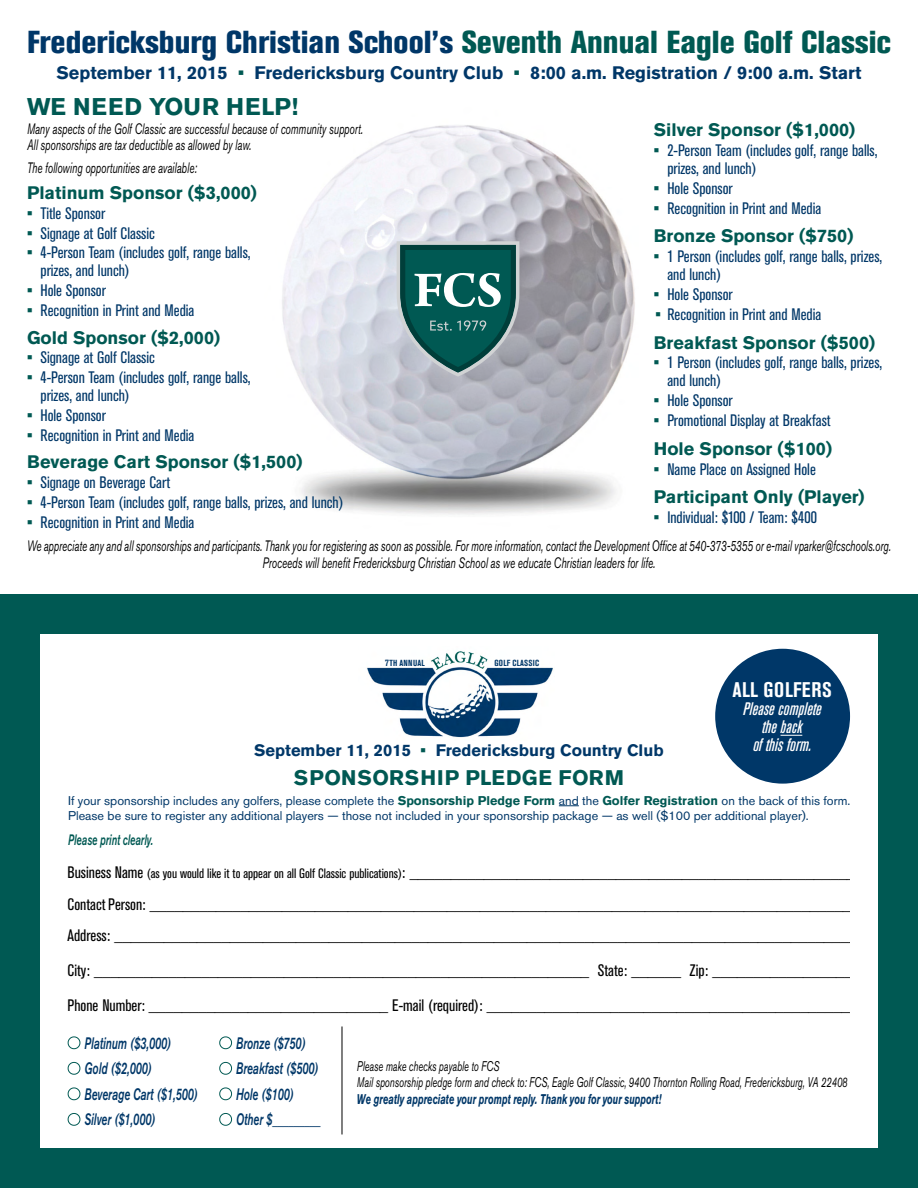
<style>
.page{position:relative;width:918px;height:1188px;background:#fff}
.page>*{position:absolute;margin:0;border:0;box-sizing:border-box;transform-origin:0 0}
.t1{font:800 condensed 31.5px "Akzidenz Grotesk BE";color:#003768}
.t2{font:700 24px "Akzidenz Grotesk BE";letter-spacing:.04em;color:#005953}
.t3{font:700 21px "Akzidenz Grotesk BE";letter-spacing:.035em;color:#005953}
.t4{font:700 condensed 21px "Akzidenz Grotesk BE";letter-spacing:.03em;color:#fff}
.t5{font:700 18px "Akzidenz Grotesk BE";color:#005953}
.t6{font:700 18px "Akzidenz Grotesk BE";color:#003768}
.t7{font:italic 500 condensed 18px/18px "Akzidenz Grotesk BE";color:#fff;text-align:center}
.t8{font:condensed 16.5px/18px "Akzidenz Grotesk BE";color:#003768}
.t9{font:condensed 16.5px/31.5px "Akzidenz Grotesk BE";color:#000}
.t10{font:italic 500 16.5px/25.5px "Akzidenz Grotesk BE";color:#003768;scale:.65 1}
.t11{font:700 16.5px "Akzidenz Grotesk BE";color:#003768}
.t12{font:italic 15px/16.5px "Akzidenz Grotesk BE";color:#000;scale:.65 1}
.t13{font:italic 500 15px "Akzidenz Grotesk BE";color:#005953;scale:.65 1}
.t14{font:italic 13.95px/16.2px "Akzidenz Grotesk BE";color:#000;scale:.65 1}
.t15{font:italic 700 13.95px "Akzidenz Grotesk BE";color:#003768;scale:.65 1}
.t16{font:12.6px/15.3px "Akzidenz Grotesk BE";color:#003768}
.t17{font:700 condensed 8.85px "Akzidenz Grotesk BE";letter-spacing:.02em;color:#003768}
.s1{color:#005953}
.s2{font-weight:700;font-stretch:normal;color:#005953}
.s3{font-size:9.45px}
.s4{font-weight:700;color:#005953}
.s5{font-size:13.5px}
</style>
<div class="page">
<img style="left:282px;top:125px;width:353px;height:390px">
<div style="left:0;top:594px;width:918px;height:594px;background:#005953"></div>
<div style="left:41px;top:634px;width:837px;height:514px;background:#fff"></div>
<svg style="left:67px;top:1036px;width:14px;height:14px"></svg>
<svg style="left:67px;top:1062px;width:14px;height:13px"></svg>
<svg style="left:67px;top:1087px;width:14px;height:14px"></svg>
<svg style="left:67px;top:1113px;width:14px;height:13px"></svg>
<svg style="left:219px;top:1036px;width:13px;height:14px"></svg>
<svg style="left:219px;top:1062px;width:13px;height:13px"></svg>
<svg style="left:219px;top:1087px;width:13px;height:14px"></svg>
<svg style="left:219px;top:1113px;width:13px;height:13px"></svg>
<hr style="left:342px;top:1026px;width:1px;height:108px;background:#000">
<img style="left:367px;top:651px;width:186px;height:87px">
<svg style="left:367px;top:670px;width:18px;height:68px"></svg>
<div style="left:715px;top:649px;width:135px;height:135px;background:#003768;border-radius:50%"></div>
<svg style="left:781px;top:735px;width:21px;height:1px"></svg>
<svg style="left:559px;top:805px;width:20px;height:1px"></svg>
<svg style="left:397px;top:241px;width:122px;height:136px;background:#457d7b"></svg>
<h1 class="t1" style="left:27px;top:24px;width:865px">Fredericksburg Christian School’s <span class="s1">Seventh Annual Eagle Golf Classic</span></h1>
<p class="t6" style="left:57px;top:63px;width:806px">September 11, 2015 <span class="s1">•</span> Fredericksburg Country Club <span class="s1">•</span> 8:00 a.m. Registration / 9:00 a.m. Start</p>
<h2 class="t2" style="left:27px;top:93px;width:273px">WE NEED YOUR HELP!</h2>
<p class="t12" style="left:27px;top:120px;width:518px">Many aspects of the Golf Classic are successful because of community support.<br>All sponsorships are tax deductible as allowed by law.</p>
<p class="t12" style="left:27px;top:159px;width:263px">The following opportunities are available:</p>
<p class="t5" style="left:27px;top:182px;width:231px">Platinum Sponsor ($3,000)</p>
<p class="t8" style="left:27px;top:204px;width:80px"><span class="s2">•</span> Title Sponsor</p>
<p class="t8" style="left:27px;top:224px;width:129px"><span class="s2">•</span> Signage at Golf Classic</p>
<p class="t8" style="left:40px;top:244px;width:212px;text-indent:-13px"><span class="s2">•</span> 4-Person Team (includes golf, range balls, prizes, and lunch)</p>
<p class="t8" style="left:27px;top:282px;width:80px"><span class="s2">•</span> Hole Sponsor</p>
<p class="t8" style="left:27px;top:302px;width:169px"><span class="s2">•</span> Recognition in Print and Media</p>
<p class="t5" style="left:27px;top:327px;width:195px">Gold Sponsor ($2,000)</p>
<p class="t8" style="left:27px;top:349px;width:129px"><span class="s2">•</span> Signage at Golf Classic</p>
<p class="t8" style="left:40px;top:369px;width:212px;text-indent:-13px"><span class="s2">•</span> 4-Person Team (includes golf, range balls, prizes, and lunch)</p>
<p class="t8" style="left:27px;top:407px;width:80px"><span class="s2">•</span> Hole Sponsor</p>
<p class="t8" style="left:27px;top:426px;width:169px"><span class="s2">•</span> Recognition in Print and Media</p>
<p class="t5" style="left:27px;top:452px;width:277px">Beverage Cart Sponsor ($1,500)</p>
<p class="t8" style="left:27px;top:474px;width:145px"><span class="s2">•</span> Signage on Beverage Cart</p>
<p class="t8" style="left:27px;top:494px;width:318px"><span class="s2">•</span> 4-Person Team (includes golf, range balls, prizes, and lunch)</p>
<p class="t8" style="left:27px;top:513px;width:169px"><span class="s2">•</span> Recognition in Print and Media</p>
<p class="t5" style="left:654px;top:119px;width:203px">Silver Sponsor ($1,000)</p>
<p class="t8" style="left:667px;top:142px;width:212px;text-indent:-13px"><span class="s2">•</span> 2-Person Team (includes golf, range balls, prizes, and lunch)</p>
<p class="t8" style="left:654px;top:179px;width:80px"><span class="s2">•</span> Hole Sponsor</p>
<p class="t8" style="left:654px;top:199px;width:169px"><span class="s2">•</span> Recognition in Print and Media</p>
<p class="t5" style="left:654px;top:226px;width:201px">Bronze Sponsor ($750)</p>
<p class="t8" style="left:667px;top:248px;width:216px;text-indent:-13px"><span class="s2">•</span> 1 Person (includes golf, range balls, prizes, and lunch)</p>
<p class="t8" style="left:654px;top:286px;width:80px"><span class="s2">•</span> Hole Sponsor</p>
<p class="t8" style="left:655px;top:305px;width:167px"><span class="s2">•</span> Recognition in Print and Media</p>
<p class="t5" style="left:654px;top:332px;width:223px">Breakfast Sponsor ($500)</p>
<p class="t8" style="left:667px;top:354px;width:216px;text-indent:-13px"><span class="s2">•</span> 1 Person (includes golf, range balls, prizes, and lunch)</p>
<p class="t8" style="left:654px;top:392px;width:80px"><span class="s2">•</span> Hole Sponsor</p>
<p class="t8" style="left:654px;top:412px;width:178px"><span class="s2">•</span> Promotional Display at Breakfast</p>
<p class="t5" style="left:654px;top:438px;width:180px">Hole Sponsor ($100)</p>
<p class="t8" style="left:654px;top:460px;width:163px"><span class="s2">•</span> Name Place on Assigned Hole</p>
<p class="t5" style="left:654px;top:487px;width:212px">Participant Only (Player)</p>
<p class="t8" style="left:654px;top:509px;width:165px"><span class="s2">•</span> Individual: $100 / Team: $400</p>
<p class="t12" style="left:27px;top:537px;width:1331px;text-align:center">We appreciate any and all sponsorships and participants. Thank you for registering as soon as possible. For more information, contact the Development Office at 540-373-5355 or e-mail vparker@fcschools.org.<br>Proceeds will benefit Fredericksburg Christian School as we educate Christian leaders for life.</p>
<p class="t17" style="left:385px;top:658px;width:41px"><span class="s3">7</span>TH ANNUAL</p>
<p class="t17" style="left:494px;top:658px;width:46px">GOLF CLASSIC</p>
<p class="t4" style="left:733px;top:678px;width:101px">ALL GOLFERS</p>
<p class="t7" style="left:743px;top:700px;width:80px">Please complete the back</p>
<p class="t11" style="left:254px;top:740px;width:158px">September 11, 2015</p>
<p class="t7" style="left:753px;top:736px;width:60px">of this form.</p>
<p class="t11" style="left:421px;top:740px;width:245px"><span class="s1">•</span> Fredericksburg Country Club</p>
<p class="t3" style="left:294px;top:765px;width:332px">SPONSORSHIP PLEDGE FORM</p>
<p class="t16" style="left:68px;top:792px;width:784px">If your sponsorship includes any golfers, please complete the <span class="s4">Sponsorship Pledge Form</span> and the <span class="s4">Golfer Registration</span> on the back of this form.<br>Please be sure to register any additional players — those not included in your sponsorship package — as well ($100 per additional player).</p>
<p class="t13" style="left:68px;top:832px;width:132px">Please print clearly.</p>
<p class="t9" style="left:68px;top:857px;width:791px">Business Name <span class="s5">(as you would like it to appear on all Golf Classic publications)</span>: ______________________________________________________<br>Contact Person: _____________________________________________________________________________________<br>Address: __________________________________________________________________________________________</p>
<p class="t9" style="left:68px;top:953px;width:792px;line-height:34.8px">City: ____________________________________________________________ State: ______ Zip: _________________<br>Phone Number: _____________________________ E-mail (required): _____________________________________________</p>
<p class="t10" style="left:85px;top:1030px;width:176px">Platinum ($3,000)<br>Gold ($2,000)<br>Beverage Cart ($1,500)<br>Silver ($1,000)</p>
<p class="t10" style="left:236px;top:1030px;width:131px">Bronze ($750)<br>Breakfast ($500)<br>Hole ($100)<br>Other $_________</p>
<p class="t14" style="left:357px;top:1058px;width:756px">Please make checks payable to FCS<br>Mail sponsorship pledge form and check to: FCS, Eagle Golf Classic, 9400 Thornton Rolling Road, Fredericksburg, VA 22408</p>
<p class="t15" style="left:357px;top:1090px;width:470px">We greatly appreciate your prompt reply. Thank you for your support!</p>
</div>
